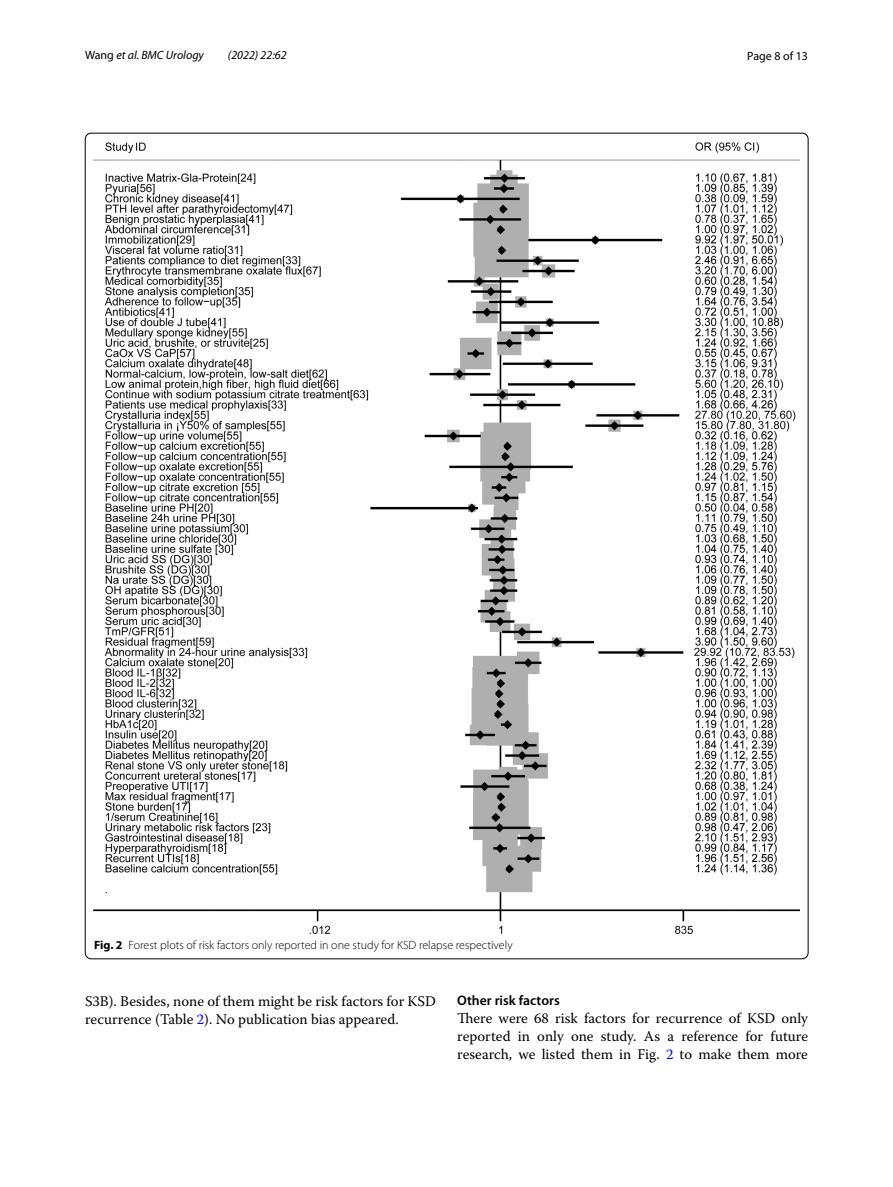
<style>
.page{position:relative;width:893px;height:1187px;background:#fff}
.page>*{position:absolute;margin:0;border:0;box-sizing:border-box;transform-origin:0 0}
.t1{font:14.7px/18px "Warnock Pro";color:#000}
.t2{font:600 13.8px "Myriad Pro";color:#000}
.t3{font:300 12px "Myriad Pro";color:#000}
.t4{font:italic 12px "Myriad Pro";color:#000}
.t5{font:12px "Myriad Pro";color:#000}
.s1{font-style:normal}
.s2{font-weight:700}
.s3{color:#00f}
</style>
<div class="page">
<img style="left:94px;top:142px;width:706px;height:791px">
<p class="t4" style="left:85px;top:48px;width:120px"><span class="s1">Wang</span> et al. BMC Urology</p>
<p class="t4" style="left:228px;top:48px;width:60px">(2022) 22:62</p>
<p class="t5" style="left:747px;top:48px;width:62px">Page 8 of 13</p>
<p class="t3" style="left:94px;top:938px;width:420px"><span class="s2">Fig. 2</span> Forest plots of risk factors only reported in one study for KSD relapse respectively</p>
<p class="t1" style="left:85px;top:991px;width:352px">S3B). Besides, none of them might be risk factors for KSD recurrence (Table <span class="s3">2</span>). No publication bias appeared.</p>
<p class="t2" style="left:457px;top:991px;width:104px">Other risk factors</p>
<p class="t1" style="left:457px;top:1009px;width:352px;text-align:justify">There were 68 risk factors for recurrence of KSD only reported in only one study. As a reference for future research, we listed them in Fig. <span class="s3">2</span> to make them more</p>
</div>
